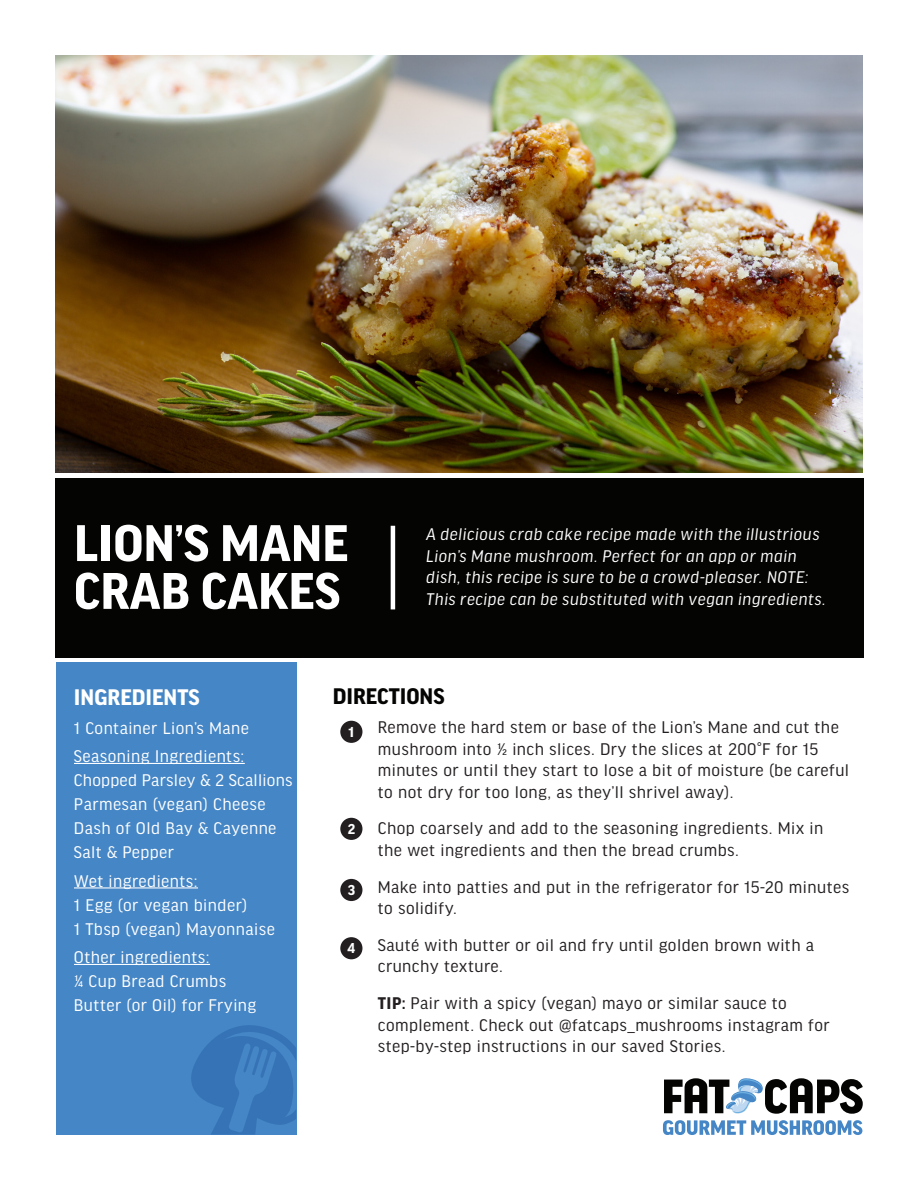
<style>
.page{position:relative;width:918px;height:1188px;background:#fff}
.page>*{position:absolute;margin:0;border:0;box-sizing:border-box;transform-origin:0 0}
.t1{font:700 54.9px/47.8px "Good Headline Pro";color:#fff}
.t2{font:700 24px "Good Headline Pro";color:#fff}
.t3{font:700 24px "Good Headline Pro";color:#040503}
.t4{font:18px/21.6px "Good Headline Pro";letter-spacing:.025em;color:#231f20}
.t5{font:18px/24px "Good Headline Pro";letter-spacing:.025em;color:#fff}
.t6{font:italic 18px/21.6px "Good Headline Pro";letter-spacing:.025em;color:#fff}
.t7{font:700 15.3px "Good Headline Pro";color:#fff}
.s1{font-weight:700}
</style>
<div class="page">
<div style="left:56px;top:478px;width:808px;height:179px;background:#040503"></div>
<img style="left:56px;top:56px;width:806px;height:417px">
<div style="left:56px;top:662px;width:240px;height:473px;background:#4586c6"></div>
<hr style="left:74px;top:763px;width:171px;height:1px;background:#fff">
<hr style="left:74px;top:887px;width:124px;height:1px;background:#fff">
<hr style="left:74px;top:964px;width:136px;height:1px;background:#fff">
<svg style="left:191px;top:1025px;width:105px;height:110px"></svg>
<svg style="left:663px;top:1078px;width:200px;height:57px"></svg>
<hr style="left:391px;top:526px;width:4px;height:83px;background:#fff">
<div style="left:340px;top:721px;width:22px;height:22px;background:#231f20;border-radius:50%"></div>
<div style="left:340px;top:818px;width:22px;height:22px;background:#231f20;border-radius:50%"></div>
<div style="left:340px;top:879px;width:22px;height:22px;background:#231f20;border-radius:50%"></div>
<div style="left:340px;top:937px;width:22px;height:22px;background:#231f20;border-radius:50%"></div>
<h1 class="t1" style="left:74px;top:521px;width:276px">LION’S MANE<br>CRAB CAKES</h1>
<p class="t6" style="left:427px;top:524px;width:401px">A delicious crab cake recipe made with the illustrious Lion’s Mane mushroom. Perfect for an app or main dish, this recipe is sure to be a crowd-pleaser. NOTE:<br>This recipe can be substituted with vegan ingredients.</p>
<h2 class="t2" style="left:74px;top:686px;width:127px">INGREDIENTS</h2>
<p class="t5" style="left:74px;top:714px;width:176px;line-height:28.5px">1 Container Lion’s Mane<br>Seasoning Ingredients:</p>
<p class="t5" style="left:74px;top:769px;width:220px">Chopped Parsley &amp; 2 Scallions<br>Parmesan (vegan) Cheese<br>Dash of Old Bay &amp; Cayenne<br>Salt &amp; Pepper</p>
<p class="t5" style="left:74px;top:869px;width:202px">Wet ingredients:<br>1 Egg (or vegan binder)<br>1 Tbsp (vegan) Mayonnaise</p>
<p class="t5" style="left:74px;top:946px;width:184px">Other ingredients:<br>¼ Cup Bread Crumbs<br>Butter (or Oil) for Frying</p>
<h2 class="t3" style="left:333px;top:685px;width:113px">DIRECTIONS</h2>
<p class="t4" style="left:378px;top:717px;width:473px">Remove the hard stem or base of the Lion’s Mane and cut the mushroom into ½ inch slices. Dry the slices at 200°F for 15 minutes or until they start to lose a bit of moisture (be careful to not dry for too long, as they’ll shrivel away).</p>
<p class="t4" style="left:378px;top:818px;width:447px">Chop coarsely and add to the seasoning ingredients. Mix in the wet ingredients and then the bread crumbs.</p>
<p class="t4" style="left:378px;top:876px;width:473px">Make into patties and put in the refrigerator for 15-20 minutes to solidify.</p>
<p class="t4" style="left:378px;top:934px;width:438px">Sauté with butter or oil and fry until golden brown with a crunchy texture.</p>
<p class="t4" style="left:378px;top:993px;width:453px"><span class="s1">TIP:</span> Pair with a spicy (vegan) mayo or similar sauce to complement. Check out @fatcaps_mushrooms instagram for step-by-step instructions in our saved Stories.</p>
<p class="t7" style="left:349px;top:725px;width:7px">1</p>
<p class="t7" style="left:348px;top:822px;width:9px">2</p>
<p class="t7" style="left:348px;top:883px;width:9px">3</p>
<p class="t7" style="left:348px;top:941px;width:9px">4</p>
</div>
